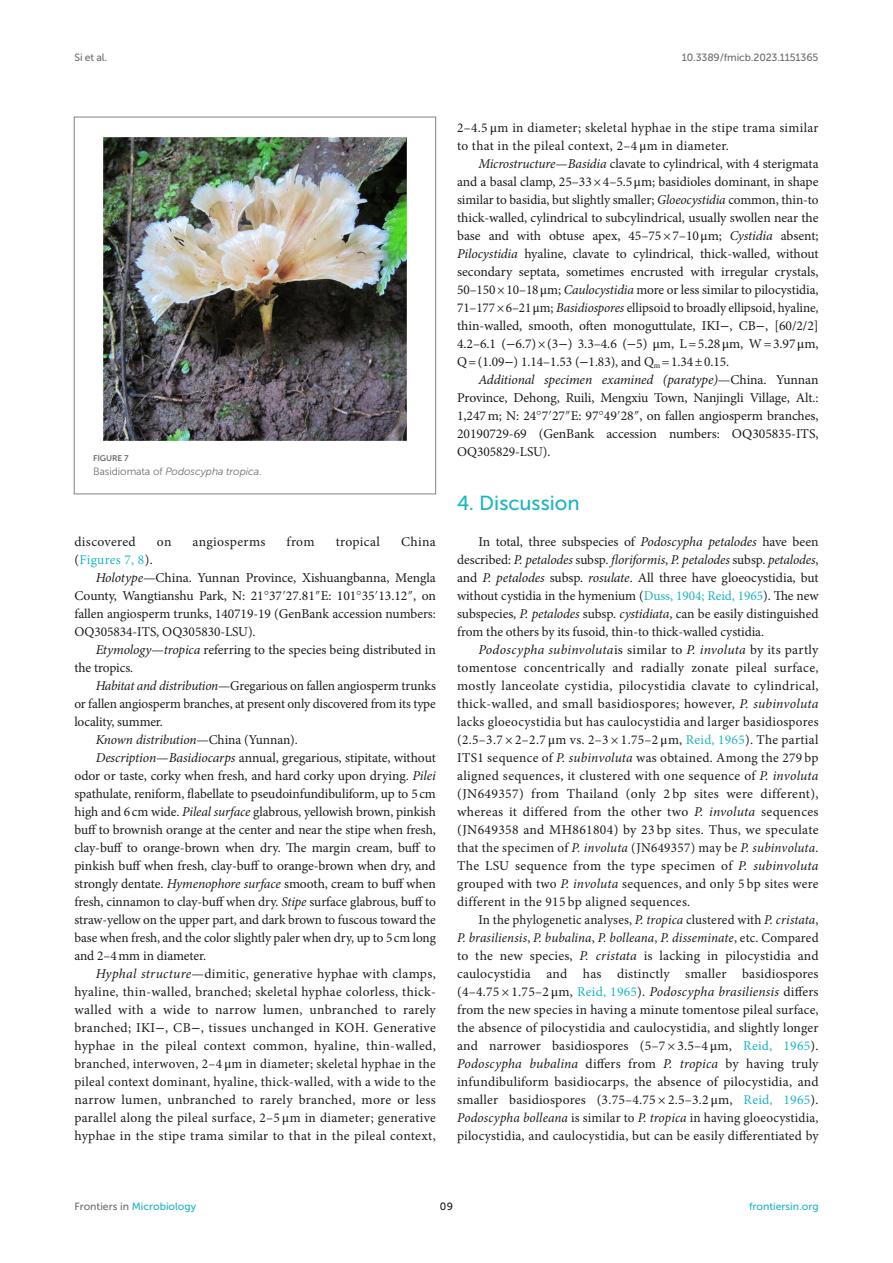
<style>
.page{position:relative;width:893px;height:1263px;background:#fff}
.page>*{position:absolute;margin:0;border:0;box-sizing:border-box;transform-origin:0 0}
.HEAD_1{font:20.25px "Museo Sans 500";color:#1db5c3}
.TEXT{font:13.5px/18px "Minion Pro";color:#1b1c1b;text-align:justify}
.TEXT_FLUSH{font:13.5px/18px "Minion Pro";letter-spacing:-.005em;color:#1b1c1b;text-align:justify}
.TEXT-2{font:13.5px/18px "Minion Pro";letter-spacing:.025em;color:#1b1c1b}
.TEXT-3{font:italic 13.5px "Minion Pro";letter-spacing:-.015em;color:#1b1c1b}
.TEXT-4{font:13.5px "Minion Pro";letter-spacing:.025em;color:#1db5c3}
.t1{font:10.5px "Museo Sans 500";color:#1db5c3}
.t2{font:10.5px "Museo Sans 500";letter-spacing:-.015em;color:#706f70}
.FIG_LEG{font:italic 10.5px "Museo Sans 300";letter-spacing:-.01em;color:#706f70}
.t3{font:10.5px "Museo Sans 500";color:#1b1c1b}
.FIG_HD{font:8.25px "Museo Sans 700";letter-spacing:-.01em;color:#706f70}
.s1{font-style:normal}
.s2{color:#1b1c1b}
.s3{font-style:italic}
.s4{font-family:"STIX"}
.s5{font-family:"STIX General"}
.s6{color:#1db5c3}
.s7{color:#706f70}
</style>
<div class="page">
<img style="left:103px;top:137px;width:305px;height:304px">
<div style="left:74px;top:117px;width:362px;height:377px;border:1px solid #808285"></div>
<p class="t2" style="left:74px;top:51px;width:34px">Si et al.</p>
<p class="t2" style="left:682px;top:51px;width:138px">10.3389/fmicb.2023.1151365</p>
<p class="FIG_HD" style="left:93px;top:454px;width:37px">FIGURE 7</p>
<p class="FIG_LEG" style="left:93px;top:466px;width:170px"><span class="s1">Basidiomata of</span> Podoscypha tropica<span class="s1">.</span></p>
<p class="TEXT-2" style="left:74px;top:533px;width:63px">discovered</p>
<p class="TEXT" style="left:157px;top:533px;width:16px">on</p>
<p class="TEXT-2" style="left:193px;top:533px;width:74px">angiosperms</p>
<p class="TEXT" style="left:287px;top:533px;width:30px">from</p>
<p class="TEXT-2" style="left:336px;top:533px;width:46px">tropical</p>
<p class="TEXT" style="left:401px;top:533px;width:36px">China</p>
<p class="TEXT-4" style="left:74px;top:551px;width:80px"><span class="s2">(</span>Figures 7, 8<span class="s2">).</span></p>
<p class="TEXT" style="left:74px;top:569px;width:363px;text-indent:21px"><span class="s3">Holotype</span>—China. Yunnan Province, Xishuangbanna, Mengla County, Wangtianshu Park, N: 21<span class="s4">°</span>37<span class="s5">′</span>27.81<span class="s5">″</span>E: 101<span class="s4">°</span>35<span class="s5">′</span>13.12<span class="s5">″</span>, on fallen angiosperm trunks, 140719-19 (GenBank accession numbers:<br>OQ305834-ITS, OQ305830-LSU).</p>
<p class="TEXT" style="left:74px;top:641px;width:363px;text-indent:21px"><span class="s3">Etymology</span>—<span class="s3">tropica</span> referring to the species being distributed in the tropics.</p>
<p class="TEXT" style="left:74px;top:677px;width:363px;text-indent:21px"><span class="s3">Habitat and distribution</span>—Gregarious on fallen angiosperm trunks or fallen angiosperm branches, at present only discovered from its type locality, summer.</p>
<p class="TEXT-3" style="left:96px;top:730px;width:204px">Known distribution<span class="s1">—China (Yunnan).</span></p>
<p class="TEXT" style="left:74px;top:749px;width:363px;text-indent:21px"><span class="s3">Description</span>—<span class="s3">Basidiocarps</span> annual, gregarious, stipitate, without odor or taste, corky when fresh, and hard corky upon drying. <span class="s3">Pilei </span>spathulate, reniform, flabellate to pseudoinfundibuliform, up to 5cm high and 6cm wide. <span class="s3">Pileal surface</span> glabrous, yellowish brown, pinkish buff to brownish orange at the center and near the stipe when fresh, clay-buff to orange-brown when dry. The margin cream, buff to pinkish buff when fresh, clay-buff to orange-brown when dry, and strongly dentate. <span class="s3">Hymenophore surface</span> smooth, cream to buff when fresh, cinnamon to clay-buff when dry. <span class="s3">Stipe</span> surface glabrous, buff to straw-yellow on the upper part, and dark brown to fuscous toward the base when fresh, and the color slightly paler when dry, up to 5cm long and 2–4mm in diameter.</p>
<p class="TEXT" style="left:74px;top:965px;width:363px;text-indent:21px"><span class="s3">Hyphal structure</span>—dimitic, generative hyphae with clamps, hyaline, thin-walled, branched; skeletal hyphae colorless, thick&shy;walled with a wide to narrow lumen, unbranched to rarely branched; IKI<span class="s5">−</span>, CB<span class="s5">−</span>, tissues unchanged in KOH. Generative hyphae in the pileal context common, hyaline, thin-walled, branched, interwoven, 2–4 <span class="s5">μ</span>m in diameter; skeletal hyphae in the pileal context dominant, hyaline, thick-walled, with a wide to the narrow lumen, unbranched to rarely branched, more or less parallel along the pileal surface, 2–5 <span class="s5">μ</span>m in diameter; generative hyphae in the stipe trama similar to that in the pileal context,</p>
<p class="TEXT-2" style="left:457px;top:119px;width:363px">2–4.5 <span class="s5">μ</span>m in diameter; skeletal hyphae in the stipe trama similar to that in the pileal context, 2–4 <span class="s5">μ</span>m in diameter.</p>
<p class="TEXT" style="left:457px;top:155px;width:363px;text-indent:21px"><span class="s3">Microstructure</span>—<span class="s3">Basidia</span> clavate to cylindrical, with 4 sterigmata and a basal clamp, 25–33×4–5.5<span class="s5">μ</span>m; basidioles dominant, in shape similar to basidia, but slightly smaller; <span class="s3">Gloeocystidia</span> common, thin-to thick-walled, cylindrical to subcylindrical, usually swollen near the base and with obtuse apex, 45–75×7–10<span class="s5">μ</span>m; <span class="s3">Cystidia</span> absent; <span class="s3">Pilocystidia</span> hyaline, clavate to cylindrical, thick-walled, without secondary septata, sometimes encrusted with irregular crystals, 50–150×10–18<span class="s5">μ</span>m; <span class="s3">Caulocystidia</span> more or less similar to pilocystidia, 71–177×6–21<span class="s5">μ</span>m; <span class="s3">Basidiospores</span> ellipsoid to broadly ellipsoid, hyaline, thin-walled, smooth, often monoguttulate, IKI<span class="s5">−</span>, CB<span class="s5">−</span>, [60/2/2] 4.2–6.1 (<span class="s5">−</span>6.7)×(3<span class="s5">−</span>) 3.3–4.6 (<span class="s5">−</span>5) <span class="s5">μ</span>m, L=5.28<span class="s5">μ</span>m, W=3.97<span class="s5">μ</span>m, Q=(1.09<span class="s5">−</span>) 1.14–1.53 (<span class="s5">−</span>1.83), and Q<sub>m</sub> =1.34±0.15.</p>
<p class="TEXT" style="left:457px;top:371px;width:363px;text-indent:21px"><span class="s3">Additional specimen examined (paratype)</span>—China. Yunnan Province, Dehong, Ruili, Mengxiu Town, Nanjingli Village, Alt.:<br>1,247m; N: 24<span class="s4">°</span>7<span class="s5">′</span>27<span class="s5">″</span>E: 97<span class="s4">°</span>49<span class="s5">′</span>28<span class="s5">″</span>, on fallen angiosperm branches, 20190729-69 (GenBank accession numbers: OQ305835-ITS, OQ305829-LSU).</p>
<p class="HEAD_1" style="left:457px;top:492px;width:124px">4. Discussion</p>
<p class="TEXT_FLUSH" style="left:457px;top:533px;width:363px;text-indent:21px">In total, three subspecies of <span class="s3">Podoscypha petalodes</span> have been described: <span class="s3">P. petalodes</span> subsp. <span class="s3">floriformis</span>, <span class="s3">P. petalodes</span> subsp. <span class="s3">petalodes</span>, and <span class="s3">P. petalodes</span> subsp. <span class="s3">rosulate</span>. All three have gloeocystidia, but without cystidia in the hymenium (<span class="s6">Duss, 1904; Reid, 1965</span>). The new subspecies, <span class="s3">P. petalodes</span> subsp. <span class="s3">cystidiata</span>, can be easily distinguished from the others by its fusoid, thin-to thick-walled cystidia.</p>
<p class="TEXT" style="left:457px;top:641px;width:363px;text-indent:21px"><span class="s3">Podoscypha subinvoluta</span>is similar to <span class="s3">P. involuta</span> by its partly tomentose concentrically and radially zonate pileal surface, mostly lanceolate cystidia, pilocystidia clavate to cylindrical, thick-walled, and small basidiospores; however, <span class="s3">P. subinvoluta </span>lacks gloeocystidia but has caulocystidia and larger basidiospores (2.5–3.7 × 2–2.7 <span class="s5">μ</span>m vs. 2–3 × 1.75–2 <span class="s5">μ</span>m, <span class="s6">Reid, 1965</span>). The partial ITS1 sequence of <span class="s3">P. subinvoluta</span> was obtained. Among the 279 bp aligned sequences, it clustered with one sequence of <span class="s3">P. involuta </span>(JN649357) from Thailand (only 2 bp sites were different), whereas it differed from the other two <span class="s3">P. involuta</span> sequences (JN649358 and MH861804) by 23 bp sites. Thus, we speculate that the specimen of <span class="s3">P. involuta</span> (JN649357) may be <span class="s3">P. subinvoluta</span>.<br>The LSU sequence from the type specimen of <span class="s3">P. subinvoluta </span>grouped with two <span class="s3">P. involuta</span> sequences, and only 5 bp sites were different in the 915 bp aligned sequences.</p>
<p class="TEXT" style="left:457px;top:911px;width:363px;text-indent:21px">In the phylogenetic analyses, <span class="s3">P. tropica</span> clustered with <span class="s3">P. cristata</span>, <span class="s3">P. brasiliensis</span>, <span class="s3">P. bubalina</span>, <span class="s3">P. bolleana</span>, <span class="s3">P. disseminate</span>, etc. Compared to the new species, <span class="s3">P. cristata</span> is lacking in pilocystidia and caulocystidia and has distinctly smaller basidiospores (4–4.75 × 1.75–2 <span class="s5">μ</span>m, <span class="s6">Reid, 1965</span>). <span class="s3">Podoscypha brasiliensis</span> differs from the new species in having a minute tomentose pileal surface, the absence of pilocystidia and caulocystidia, and slightly longer and narrower basidiospores (5–7 × 3.5–4 <span class="s5">μ</span>m, <span class="s6">Reid, 1965</span>).<br><span class="s3">Podoscypha bubalina</span> differs from <span class="s3">P. tropica</span> by having truly infundibuliform basidiocarps, the absence of pilocystidia, and smaller basidiospores (3.75–4.75 × 2.5–3.2 <span class="s5">μ</span>m, <span class="s6">Reid, 1965</span>).<br><span class="s3">Podoscypha bolleana</span> is similar to <span class="s3">P. tropica</span> in having gloeocystidia, pilocystidia, and caulocystidia, but can be easily differentiated by</p>
<p class="t1" style="left:74px;top:1200px;width:123px"><span class="s7">Frontiers in</span> Microbiology</p>
<p class="t3" style="left:440px;top:1200px;width:15px">09</p>
<p class="t1" style="left:749px;top:1200px;width:71px">frontiersin.org</p>
</div>
